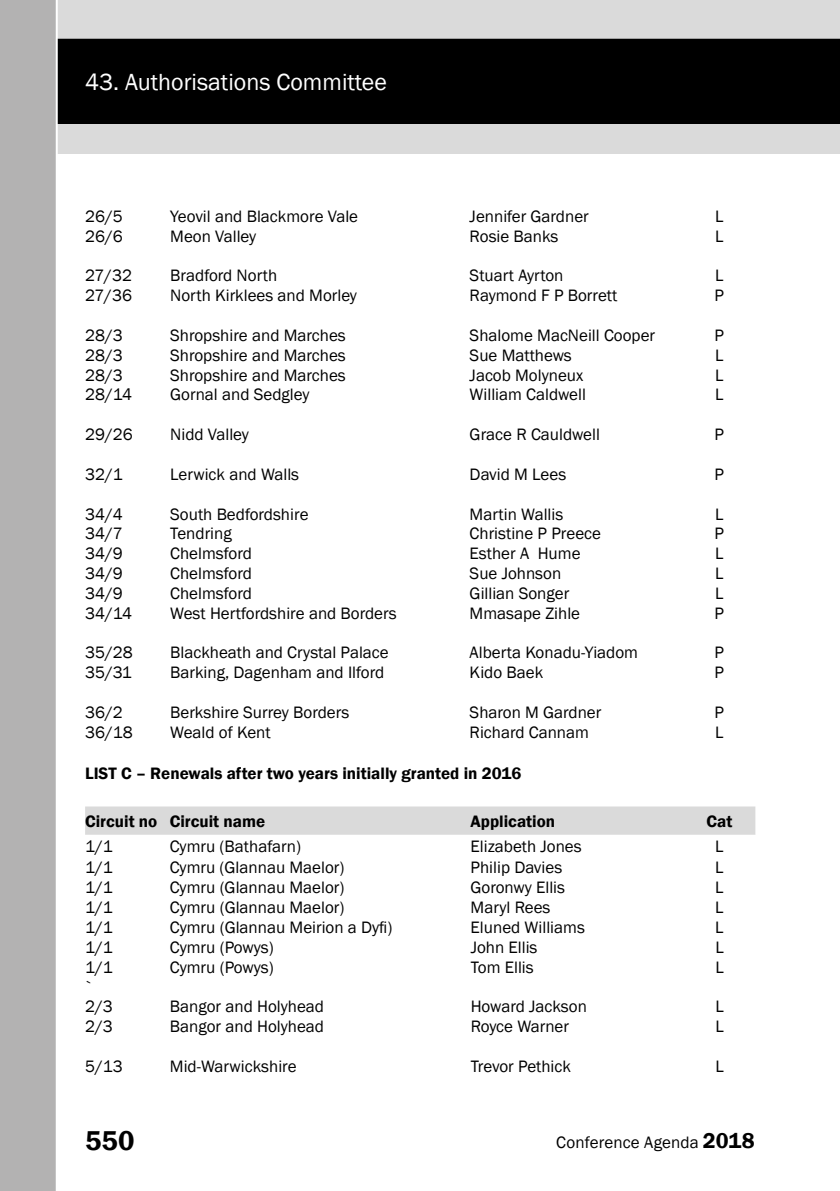
<style>
.page{position:relative;width:840px;height:1191px;background:#fff}
.page>*{position:absolute;margin:0;border:0;box-sizing:border-box;transform-origin:0 0}
.t1{font:600 28px "Franklin Gothic";color:#000}
.t2{font:24px "Franklin Gothic";color:#fff}
.t3{font:17px/19.8px "Franklin Gothic";color:#000}
.t4{font:600 17px "Franklin Gothic";color:#000}
.s1{font-weight:600;font-size:22px}
</style>
<div class="page">
<div style="left:0;top:0;width:839px;height:154px;background:#dadada"></div>
<div style="left:58px;top:39px;width:781px;height:85px;background:#000"></div>
<div style="left:0;top:0;width:58px;height:1191px;background:#b3b2b2"></div>
<div style="left:85px;top:806px;width:670px;height:29px;background:#dadada"></div>
<h2 class="t2" style="left:85px;top:67px;width:303px">43. Authorisations Committee</h2>
<p class="t3" style="left:85px;top:206px;width:39px">26/5</p>
<p class="t3" style="left:170px;top:206px;width:189px">Yeovil and Blackmore Vale</p>
<p class="t3" style="left:469px;top:206px;width:121px">Jennifer Gardner</p>
<p class="t3" style="left:714px;top:206px;width:10px">L</p>
<p class="t3" style="left:85px;top:226px;width:39px">26/6</p>
<p class="t3" style="left:170px;top:226px;width:87px">Meon Valley</p>
<p class="t3" style="left:469px;top:226px;width:90px">Rosie Banks</p>
<p class="t3" style="left:714px;top:226px;width:10px">L</p>
<p class="t3" style="left:85px;top:266px;width:48px">27/32</p>
<p class="t3" style="left:170px;top:266px;width:108px">Bradford North</p>
<p class="t3" style="left:469px;top:266px;width:95px">Stuart Ayrton</p>
<p class="t3" style="left:714px;top:266px;width:10px">L</p>
<p class="t3" style="left:85px;top:286px;width:48px">27/36</p>
<p class="t3" style="left:170px;top:286px;width:188px">North Kirklees and Morley</p>
<p class="t3" style="left:469px;top:286px;width:149px">Raymond F P Borrett</p>
<p class="t3" style="left:714px;top:286px;width:11px">P</p>
<p class="t3" style="left:85px;top:326px;width:39px">28/3</p>
<p class="t3" style="left:170px;top:326px;width:177px">Shropshire and Marches</p>
<p class="t3" style="left:469px;top:326px;width:187px">Shalome MacNeill Cooper</p>
<p class="t3" style="left:714px;top:326px;width:11px">P</p>
<p class="t3" style="left:85px;top:345px;width:39px">28/3</p>
<p class="t3" style="left:170px;top:345px;width:177px">Shropshire and Marches</p>
<p class="t3" style="left:469px;top:345px;width:104px">Sue Matthews</p>
<p class="t3" style="left:714px;top:345px;width:10px">L</p>
<p class="t3" style="left:85px;top:365px;width:39px">28/3</p>
<p class="t3" style="left:170px;top:365px;width:177px">Shropshire and Marches</p>
<p class="t3" style="left:469px;top:365px;width:115px">Jacob Molyneux</p>
<p class="t3" style="left:714px;top:365px;width:10px">L</p>
<p class="t3" style="left:85px;top:385px;width:49px">28/14</p>
<p class="t3" style="left:170px;top:385px;width:140px">Gornal and Sedgley</p>
<p class="t3" style="left:469px;top:385px;width:118px">William Caldwell</p>
<p class="t3" style="left:714px;top:385px;width:10px">L</p>
<p class="t3" style="left:85px;top:425px;width:49px">29/26</p>
<p class="t3" style="left:170px;top:425px;width:80px">Nidd Valley</p>
<p class="t3" style="left:469px;top:425px;width:132px">Grace R Cauldwell</p>
<p class="t3" style="left:714px;top:425px;width:11px">P</p>
<p class="t3" style="left:85px;top:464px;width:39px">32/1</p>
<p class="t3" style="left:170px;top:464px;width:130px">Lerwick and Walls</p>
<p class="t3" style="left:469px;top:464px;width:98px">David M Lees</p>
<p class="t3" style="left:714px;top:464px;width:11px">P</p>
<p class="t3" style="left:85px;top:504px;width:39px">34/4</p>
<p class="t3" style="left:170px;top:504px;width:140px">South Bedfordshire</p>
<p class="t3" style="left:469px;top:504px;width:95px">Martin Wallis</p>
<p class="t3" style="left:714px;top:504px;width:10px">L</p>
<p class="t3" style="left:85px;top:524px;width:39px">34/7</p>
<p class="t3" style="left:170px;top:524px;width:63px">Tendring</p>
<p class="t3" style="left:469px;top:524px;width:133px">Christine P Preece</p>
<p class="t3" style="left:714px;top:524px;width:11px">P</p>
<p class="t3" style="left:85px;top:544px;width:39px">34/9</p>
<p class="t3" style="left:170px;top:544px;width:83px">Chelmsford</p>
<p class="t3" style="left:469px;top:544px;width:112px">Esther A Hume</p>
<p class="t3" style="left:714px;top:544px;width:10px">L</p>
<p class="t3" style="left:85px;top:564px;width:39px">34/9</p>
<p class="t3" style="left:170px;top:564px;width:83px">Chelmsford</p>
<p class="t3" style="left:469px;top:564px;width:93px">Sue Johnson</p>
<p class="t3" style="left:714px;top:564px;width:10px">L</p>
<p class="t3" style="left:85px;top:583px;width:39px">34/9</p>
<p class="t3" style="left:170px;top:583px;width:83px">Chelmsford</p>
<p class="t3" style="left:469px;top:583px;width:101px">Gillian Songer</p>
<p class="t3" style="left:714px;top:583px;width:10px">L</p>
<p class="t3" style="left:85px;top:603px;width:49px">34/14</p>
<p class="t3" style="left:170px;top:603px;width:228px">West Hertfordshire and Borders</p>
<p class="t3" style="left:469px;top:603px;width:112px">Mmasape Zihle</p>
<p class="t3" style="left:714px;top:603px;width:11px">P</p>
<p class="t3" style="left:85px;top:643px;width:49px">35/28</p>
<p class="t3" style="left:170px;top:643px;width:220px">Blackheath and Crystal Palace</p>
<p class="t3" style="left:469px;top:643px;width:170px">Alberta Konadu-Yiadom</p>
<p class="t3" style="left:714px;top:643px;width:11px">P</p>
<p class="t3" style="left:85px;top:663px;width:48px">35/31</p>
<p class="t3" style="left:170px;top:663px;width:215px">Barking, Dagenham and Ilford</p>
<p class="t3" style="left:469px;top:663px;width:75px">Kido Baek</p>
<p class="t3" style="left:714px;top:663px;width:11px">P</p>
<p class="t3" style="left:85px;top:703px;width:39px">36/2</p>
<p class="t3" style="left:170px;top:703px;width:180px">Berkshire Surrey Borders</p>
<p class="t3" style="left:469px;top:703px;width:133px">Sharon M Gardner</p>
<p class="t3" style="left:714px;top:703px;width:11px">P</p>
<p class="t3" style="left:85px;top:722px;width:49px">36/18</p>
<p class="t3" style="left:170px;top:722px;width:102px">Weald of Kent</p>
<p class="t3" style="left:469px;top:722px;width:121px">Richard Cannam</p>
<p class="t3" style="left:714px;top:722px;width:10px">L</p>
<p class="t4" style="left:85px;top:762px;width:437px">LIST C – Renewals after two years initially granted in 2016</p>
<p class="t4" style="left:85px;top:810px;width:181px">Circuit no Circuit name</p>
<p class="t4" style="left:470px;top:810px;width:86px">Application</p>
<p class="t4" style="left:706px;top:810px;width:27px">Cat</p>
<p class="t3" style="left:85px;top:837px;width:29px">1/1</p>
<p class="t3" style="left:170px;top:837px;width:133px">Cymru (Bathafarn)</p>
<p class="t3" style="left:470px;top:837px;width:113px">Elizabeth Jones</p>
<p class="t3" style="left:714px;top:837px;width:10px">L</p>
<p class="t3" style="left:85px;top:858px;width:29px">1/1</p>
<p class="t3" style="left:170px;top:858px;width:176px">Cymru (Glannau Maelor)</p>
<p class="t3" style="left:470px;top:858px;width:93px">Philip Davies</p>
<p class="t3" style="left:714px;top:858px;width:10px">L</p>
<p class="t3" style="left:85px;top:878px;width:29px">1/1</p>
<p class="t3" style="left:170px;top:878px;width:176px">Cymru (Glannau Maelor)</p>
<p class="t3" style="left:470px;top:878px;width:96px">Goronwy Ellis</p>
<p class="t3" style="left:714px;top:878px;width:10px">L</p>
<p class="t3" style="left:85px;top:898px;width:29px">1/1</p>
<p class="t3" style="left:170px;top:898px;width:176px">Cymru (Glannau Maelor)</p>
<p class="t3" style="left:470px;top:898px;width:81px">Maryl Rees</p>
<p class="t3" style="left:714px;top:898px;width:10px">L</p>
<p class="t3" style="left:85px;top:917px;width:29px">1/1</p>
<p class="t3" style="left:170px;top:917px;width:224px">Cymru (Glannau Meirion a Dyfi)</p>
<p class="t3" style="left:470px;top:917px;width:116px">Eluned Williams</p>
<p class="t3" style="left:715px;top:917px;width:10px">L</p>
<p class="t3" style="left:85px;top:937px;width:29px">1/1</p>
<p class="t3" style="left:170px;top:937px;width:105px">Cymru (Powys)</p>
<p class="t3" style="left:470px;top:937px;width:68px">John Ellis</p>
<p class="t3" style="left:715px;top:937px;width:10px">L</p>
<p class="t3" style="left:85px;top:957px;width:29px">1/1</p>
<p class="t3" style="left:170px;top:957px;width:105px">Cymru (Powys)</p>
<p class="t3" style="left:470px;top:957px;width:65px">Tom Ellis</p>
<p class="t3" style="left:715px;top:957px;width:10px">L</p>
<p class="t3" style="left:85px;top:977px;width:29px">`<br>2/3</p>
<p class="t3" style="left:170px;top:997px;width:156px">Bangor and Holyhead</p>
<p class="t3" style="left:470px;top:997px;width:118px">Howard Jackson</p>
<p class="t3" style="left:715px;top:997px;width:10px">L</p>
<p class="t3" style="left:85px;top:1017px;width:29px">2/3</p>
<p class="t3" style="left:170px;top:1017px;width:156px">Bangor and Holyhead</p>
<p class="t3" style="left:470px;top:1017px;width:100px">Royce Warner</p>
<p class="t3" style="left:715px;top:1017px;width:10px">L</p>
<p class="t3" style="left:85px;top:1056px;width:39px">5/13</p>
<p class="t3" style="left:170px;top:1056px;width:128px">Mid-Warwickshire</p>
<p class="t3" style="left:470px;top:1056px;width:102px">Trevor Pethick</p>
<p class="t3" style="left:715px;top:1056px;width:10px">L</p>
<h1 class="t1" style="left:85px;top:1123px;width:51px">550</h1>
<p class="t3" style="left:556px;top:1132px;width:200px">Conference Agenda <span class="s1">2018</span></p>
</div>
